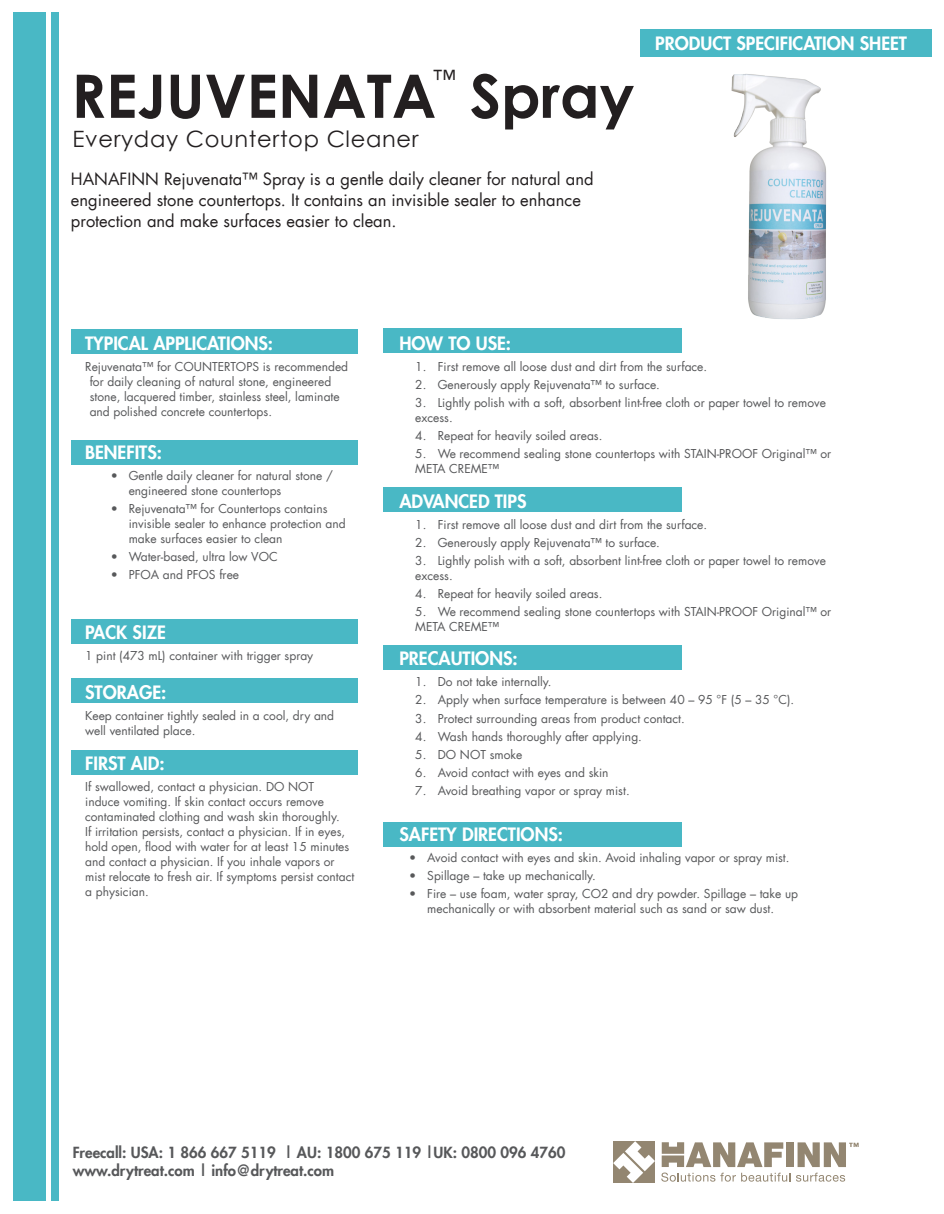
<style>
.page{position:relative;width:944px;height:1214px;background:#fff}
.page>*{position:absolute;margin:0;border:0;box-sizing:border-box;transform-origin:0 0}
.BoldHeaders{font:700 60px "Century Gothic";color:#231f20}
.BoldHeaders-2{font:24.3px "Futura LT";color:#231f20}
.Headers{font:22.5px "Century Gothic";letter-spacing:.03em;color:#231f20}
.Headers-2{font:800 18px "Futura LT";color:#fff}
.Body_Copy_larger{font:16.5px/21px "Futura LT";color:#231f20}
.t1{font:800 15px/18px "Futura LT";color:#57585a}
.Body_Copy{font:12px/15px "Futura LT";color:#57585a}
.Body_Copy_Number_Dot{font:12px/15px "Futura LT";color:#57585a}
.Body_Copy_Dotpoints{font:12px/15px "Futura LT";color:#57585a}
</style>
<div class="page">
<div style="left:786px;top:1142px;width:7px;height:25px;background:#938671"></div>
<div style="left:613px;top:1141px;width:42px;height:42px;background:#938671"></div>
<svg style="left:613px;top:1141px;width:42px;height:41px"></svg>
<svg style="left:661px;top:1142px;width:129px;height:39px"></svg>
<svg style="left:796px;top:1142px;width:62px;height:39px"></svg>
<div style="left:384px;top:822px;width:298px;height:24px;background:#49b8c5"></div>
<div style="left:384px;top:645px;width:298px;height:24px;background:#49b8c5"></div>
<div style="left:384px;top:328px;width:298px;height:24px;background:#49b8c5"></div>
<div style="left:384px;top:487px;width:298px;height:24px;background:#49b8c5"></div>
<div style="left:71px;top:750px;width:287px;height:24px;background:#49b8c5"></div>
<div style="left:71px;top:678px;width:287px;height:24px;background:#49b8c5"></div>
<div style="left:71px;top:440px;width:287px;height:24px;background:#49b8c5"></div>
<div style="left:71px;top:329px;width:287px;height:24px;background:#49b8c5"></div>
<img style="left:731px;top:74px;width:95px;height:246px">
<div style="left:71px;top:619px;width:287px;height:24px;background:#49b8c5"></div>
<div style="left:13px;top:13px;width:32px;height:1188px;background:#49b8c5"></div>
<div style="left:51px;top:13px;width:8px;height:1188px;background:#49b8c5"></div>
<div style="left:640px;top:29px;width:291px;height:27px;background:#49b8c5"></div>
<p class="BoldHeaders-2" style="left:433px;top:64px;width:24px">™</p>
<p class="BoldHeaders" style="left:71px;top:58px;width:564px">REJUVENATA Spray</p>
<p class="Headers" style="left:73px;top:125px;width:347px">Everyday Countertop Cleaner</p>
<p class="Body_Copy_larger" style="left:71px;top:169px;width:524px">HANAFINN Rejuvenata™ Spray is a gentle daily cleaner for natural and engineered stone countertops. It contains an invisible sealer to enhance protection and make surfaces easier to clean.</p>
<p class="Headers-2" style="left:655px;top:31px;width:253px">PRODUCT SPECIFICATION SHEET</p>
<p class="Headers-2" style="left:85px;top:331px;width:189px">TYPICAL APPLICATIONS:</p>
<p class="Body_Copy_Dotpoints" style="left:90px;top:359px;width:260px;text-indent:-4px">Rejuvenata™ for COUNTERTOPS is recommended for daily cleaning of natural stone, engineered stone, lacquered timber, stainless steel, laminate and polished concrete countertops.</p>
<p class="Headers-2" style="left:85px;top:441px;width:78px">BENEFITS:</p>
<p class="Body_Copy" style="left:129px;top:468px;width:206px;text-indent:-18px">• Gentle daily cleaner for natural stone / engineered stone countertops</p>
<p class="Body_Copy" style="left:129px;top:501px;width:218px;text-indent:-18px">• Rejuvenata™ for Countertops contains invisible sealer to enhance protection and make surfaces easier to clean</p>
<p class="Body_Copy" style="left:111px;top:549px;width:168px">• Water-based, ultra low VOC</p>
<p class="Body_Copy" style="left:111px;top:567px;width:130px">• PFOA and PFOS free</p>
<p class="Headers-2" style="left:85px;top:621px;width:82px">PACK SIZE</p>
<p class="Body_Copy" style="left:85px;top:648px;width:229px">1 pint (473 mL) container with trigger spray</p>
<p class="Headers-2" style="left:85px;top:680px;width:83px">STORAGE:</p>
<p class="Body_Copy" style="left:85px;top:707px;width:250px">Keep container tightly sealed in a cool, dry and well ventilated place.</p>
<p class="Headers-2" style="left:85px;top:751px;width:81px">FIRST AID:</p>
<p class="Body_Copy" style="left:85px;top:779px;width:271px">If swallowed, contact a physician. DO NOT<br>induce vomiting. If skin contact occurs remove contaminated clothing and wash skin thoroughly.<br>If irritation persists, contact a physician. If in eyes, hold open, flood with water for at least 15 minutes and contact a physician. If you inhale vapors or mist relocate to fresh air. If symptoms persist contact a physician.</p>
<p class="Headers-2" style="left:399px;top:332px;width:113px">HOW TO USE:</p>
<p class="Body_Copy_Number_Dot" style="left:415px;top:359px;width:293px">1. First remove all loose dust and dirt from the surface.</p>
<p class="Body_Copy_Number_Dot" style="left:415px;top:377px;width:246px">2. Generously apply Rejuvenata™ to surface.</p>
<p class="Body_Copy_Number_Dot" style="left:415px;top:395px;width:412px">3. Lightly polish with a soft, absorbent lint-free cloth or paper towel to remove excess.</p>
<p class="Body_Copy_Number_Dot" style="left:415px;top:428px;width:189px">4. Repeat for heavily soiled areas.</p>
<p class="Body_Copy_Number_Dot" style="left:415px;top:446px;width:417px">5. We recommend sealing stone countertops with STAIN-PROOF Original™ or<br>META CREME™</p>
<p class="Headers-2" style="left:399px;top:489px;width:129px">ADVANCED TIPS</p>
<p class="Body_Copy_Number_Dot" style="left:415px;top:517px;width:293px">1. First remove all loose dust and dirt from the surface.</p>
<p class="Body_Copy_Number_Dot" style="left:415px;top:535px;width:246px">2. Generously apply Rejuvenata™ to surface.</p>
<p class="Body_Copy_Number_Dot" style="left:415px;top:553px;width:412px">3. Lightly polish with a soft, absorbent lint-free cloth or paper towel to remove excess.</p>
<p class="Body_Copy_Number_Dot" style="left:415px;top:586px;width:189px">4. Repeat for heavily soiled areas.</p>
<p class="Body_Copy_Number_Dot" style="left:415px;top:604px;width:417px">5. We recommend sealing stone countertops with STAIN-PROOF Original™ or<br>META CREME™</p>
<p class="Headers-2" style="left:399px;top:647px;width:120px">PRECAUTIONS:</p>
<p class="Body_Copy_Number_Dot" style="left:415px;top:674px;width:138px">1. Do not take internally.</p>
<p class="Body_Copy_Number_Dot" style="left:415px;top:692px;width:380px">2. Apply when surface temperature is between 40 – 95 °F (5 – 35 °C).</p>
<p class="Body_Copy_Number_Dot" style="left:415px;top:710px;width:271px">3. Protect surrounding areas from product contact.</p>
<p class="Body_Copy_Number_Dot" style="left:415px;top:728px;width:228px">4. Wash hands thoroughly after applying.</p>
<p class="Body_Copy_Number_Dot" style="left:415px;top:746px;width:108px">5. DO NOT smoke</p>
<p class="Body_Copy_Number_Dot" style="left:415px;top:764px;width:195px">6. Avoid contact with eyes and skin</p>
<p class="Body_Copy_Number_Dot" style="left:415px;top:782px;width:216px">7. Avoid breathing vapor or spray mist.</p>
<p class="Headers-2" style="left:399px;top:822px;width:165px">SAFETY DIRECTIONS:</p>
<p class="Body_Copy" style="left:409px;top:850px;width:382px">• Avoid contact with eyes and skin. Avoid inhaling vapor or spray mist.</p>
<p class="Body_Copy" style="left:409px;top:868px;width:188px">• Spillage – take up mechanically.</p>
<p class="Body_Copy" style="left:409px;top:886px;width:390px;text-align:center">• Fire – use foam, water spray, CO2 and dry powder. Spillage – take up mechanically or with absorbent material such as sand or saw dust.</p>
<p class="t1" style="left:73px;top:1143px;width:494px">Freecall: USA: 1 866 667 5119 | AU: 1800 675 119 |UK: 0800 096 4760 www.drytreat.com | info@drytreat.com</p>
</div>
